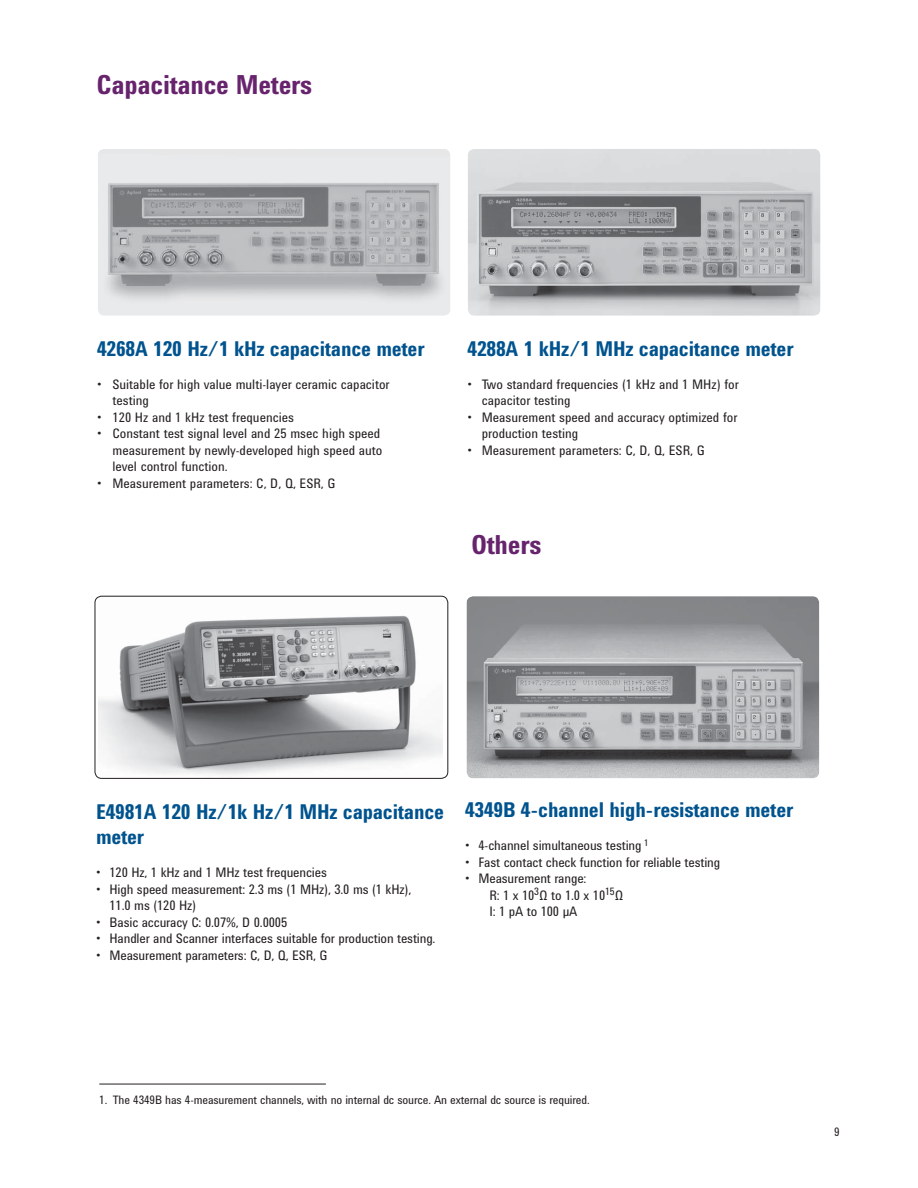
<style>
.page{position:relative;width:918px;height:1188px;background:#fff}
.page>*{position:absolute;margin:0;border:0;box-sizing:border-box;transform-origin:0 0}
.t1{font:700 27px "Agilent Condensed CFF";letter-spacing:-.01em;color:#67246d}
.t2{font:700 21px/25.2px "Agilent Condensed CFF";letter-spacing:-.01em;color:#00538e}
.t3{font:13.5px/16.5px "Agilent Condensed CFF";color:#231f20}
.t4{font:12px "Agilent Condensed CFF";letter-spacing:-.01em;color:#231f20}
</style>
<div class="page">
<img style="left:98px;top:149px;width:353px;height:167px;border-radius:7px">
<hr style="left:99px;top:1084px;width:227px;height:1px;background:#231f20">
<img style="left:468px;top:149px;width:353px;height:167px;border-radius:7px">
<img style="left:99px;top:615px;width:343px;height:160px">
<div style="left:95px;top:596px;width:353px;height:183px;border:1px solid #231f20;border-radius:7px"></div>
<img style="left:466px;top:596px;width:353px;height:182px;border-radius:7px">
<h1 class="t1" style="left:97px;top:75px;width:217px">Capacitance Meters</h1>
<h2 class="t2" style="left:97px;top:338px;width:329px">4268A 120 Hz/1 kHz capacitance meter</h2>
<p class="t3" style="left:112px;top:377px;width:279px;text-indent:-15px">• Suitable for high value multi-layer ceramic capacitor testing</p>
<p class="t3" style="left:97px;top:410px;width:199px">• 120 Hz and 1 kHz test frequencies</p>
<p class="t3" style="left:112px;top:427px;width:271px;text-indent:-15px">• Constant test signal level and 25 msec high speed measurement by newly-developed high speed auto level control function.</p>
<p class="t3" style="left:97px;top:476px;width:240px">• Measurement parameters: C, D, Q, ESR, G</p>
<h2 class="t2" style="left:468px;top:338px;width:328px">4288A 1 kHz/1 MHz capacitance meter</h2>
<p class="t3" style="left:482px;top:377px;width:259px;text-indent:-14px">• Two standard frequencies (1 kHz and 1 MHz) for capacitor testing</p>
<p class="t3" style="left:482px;top:410px;width:257px;text-indent:-14px">• Measurement speed and accuracy optimized for production testing</p>
<p class="t3" style="left:468px;top:443px;width:239px">• Measurement parameters: C, D, Q, ESR, G</p>
<h1 class="t1" style="left:471px;top:535px;width:72px">Others</h1>
<h2 class="t2" style="left:96px;top:802px;width:350px">E4981A 120 Hz/1k Hz/1 MHz capacitance meter</h2>
<p class="t3" style="left:96px;top:866px;width:232px">• 120 Hz, 1 kHz and 1 MHz test frequencies</p>
<p class="t3" style="left:110px;top:882px;width:303px;text-indent:-14px">• High speed measurement: 2.3 ms (1 MHz), 3.0 ms (1 kHz),<br>11.0 ms (120 Hz)</p>
<p class="t3" style="left:96px;top:915px;width:193px">• Basic accuracy C: 0.07%, D 0.0005</p>
<p class="t3" style="left:96px;top:932px;width:341px">• Handler and Scanner interfaces suitable for production testing.</p>
<p class="t3" style="left:96px;top:948px;width:233px">• Measurement parameters: C, D, Q, ESR, G</p>
<h2 class="t2" style="left:465px;top:800px;width:330px">4349B 4-channel high-resistance meter</h2>
<p class="t3" style="left:465px;top:839px;width:185px">• 4-channel simultaneous testing <sup>1</sup></p>
<p class="t3" style="left:465px;top:855px;width:257px">• Fast contact check function for reliable testing</p>
<p class="t3" style="left:489px;top:872px;width:135px;text-indent:-24px">• Measurement range:<br>R: 1 x 10<sup>3</sup>Ω to 1.0 x 10<sup>15</sup>Ω<br>I: 1 pA to 100 µA</p>
<p class="t4" style="left:99px;top:1095px;width:492px">1. The 4349B has 4-measurement channels, with no internal dc source. An external dc source is required.</p>
<p class="t4" style="left:834px;top:1128px;width:7px">9</p>
</div>
